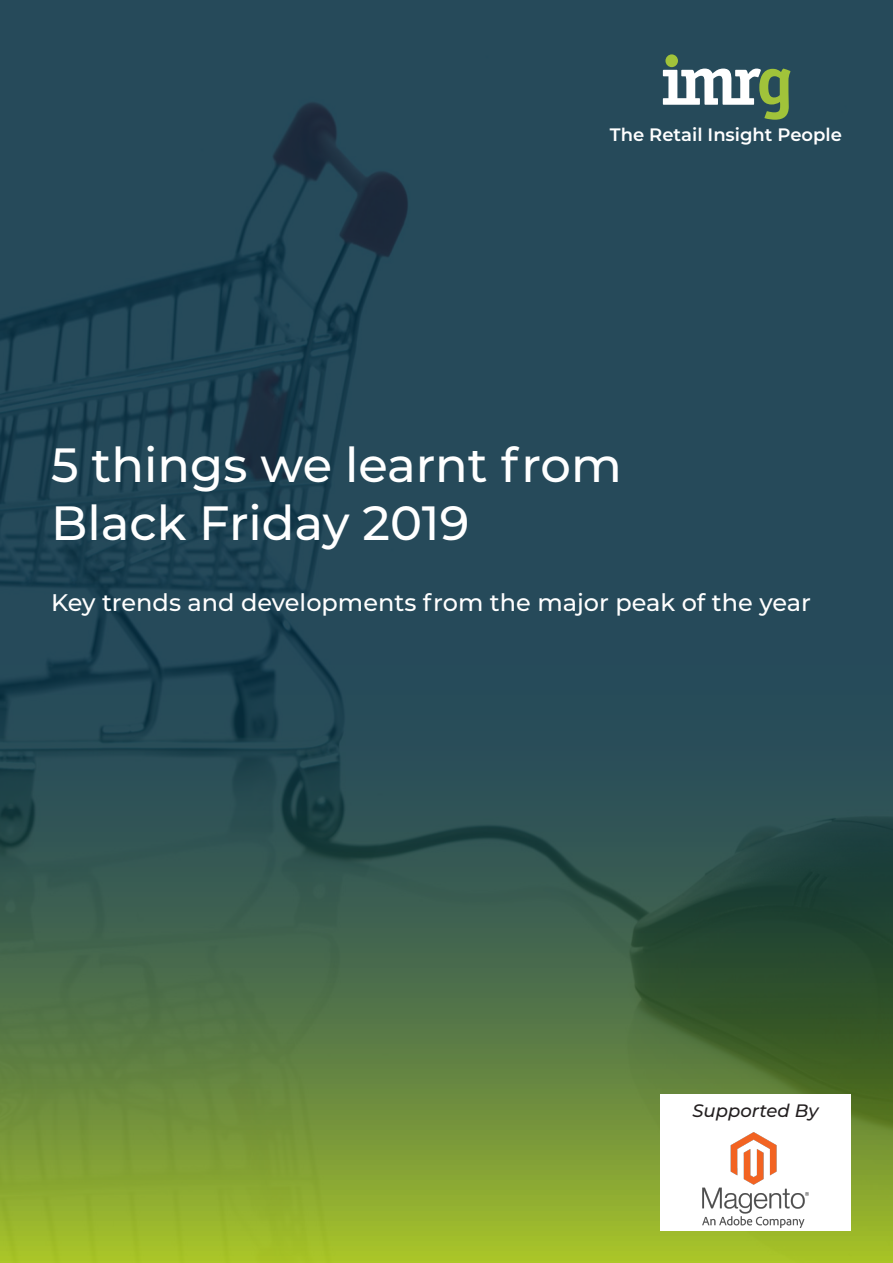
<style>
.page{position:relative;width:893px;height:1263px;background:#fff}
.page>*{position:absolute;margin:0;border:0;box-sizing:border-box;transform-origin:0 0}
.t1{font:500 48px/57.6px "Montserrat";color:#fff}
.t2{font:500 24px "Montserrat";color:#fff}
.t3{font:600 18px "Montserrat";color:#fff}
.t4{font:italic 500 18px "Montserrat";color:#231f20}
</style>
<div class="page">
<img style="left:0;top:0;width:893px;height:1263px">
<div style="left:660px;top:1094px;width:190px;height:136px;background:#fff"></div>
<div style="left:665px;top:54px;width:13px;height:13px;background:#a1c33a;border-radius:50%"></div>
<svg style="left:663px;top:69px;width:127px;height:51px"></svg>
<img style="left:703px;top:1132px;width:105px;height:95px">
<p class="t3" style="left:610px;top:121px;width:234px">The Retail Insight People</p>
<p class="t1" style="left:51px;top:435px;width:572px">5 things we learnt from<br>Black Friday 2019</p>
<p class="t2" style="left:51px;top:586px;width:761px">Key trends and developments from the major peak of the year</p>
<p class="t4" style="left:692px;top:1098px;width:127px">Supported By</p>
</div>
